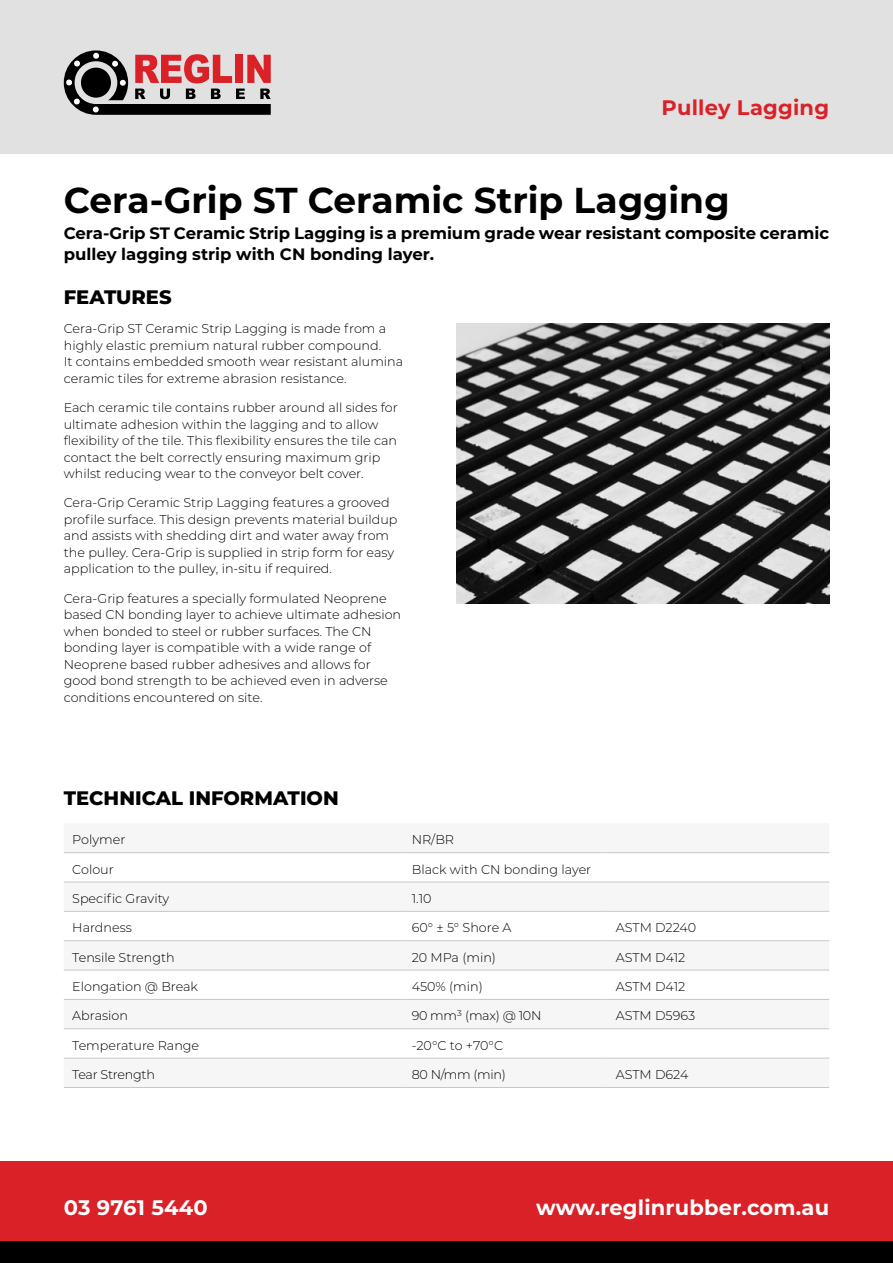
<style>
.page{position:relative;width:893px;height:1263px;background:#fff}
.page>*{position:absolute;margin:0;border:0;box-sizing:border-box;transform-origin:0 0}
.t1{font:700 36px "Montserrat";color:#000}
.t2{font:700 21px "Montserrat";letter-spacing:.01em;color:#fff}
.t3{font:700 21px "Montserrat";letter-spacing:.01em;color:#da2128}
.t4{font:800 19.5px "Montserrat";color:#000}
.t5{font:700 16.5px/21px "Montserrat";color:#000}
.t6{font:300 12.75px/16.5px "Montserrat";color:#000}
.t7{font:300 12.75px "Montserrat";letter-spacing:-.02em;color:#000}
</style>
<div class="page">
<div style="left:0;top:0;width:893px;height:153px;background:#e1e1e1"></div>
<div style="left:0;top:1161px;width:893px;height:81px;background:#da2128"></div>
<div style="left:0;top:1242px;width:893px;height:21px;background:#000"></div>
<svg style="left:64px;top:50px;width:207px;height:65px"></svg>
<img style="left:456px;top:323px;width:373px;height:280px">
<svg style="left:64px;top:881px;width:765px;height:206px;fill:#f6f6f6"></svg>
<hr style="left:64px;top:852px;width:339px;height:1px;background:#c7c8ca">
<hr style="left:403px;top:852px;width:204px;height:1px;background:#c7c8ca">
<hr style="left:607px;top:852px;width:222px;height:1px;background:#c7c8ca">
<hr style="left:64px;top:882px;width:339px;height:1px;background:#c7c8ca">
<hr style="left:403px;top:882px;width:204px;height:1px;background:#c7c8ca">
<hr style="left:607px;top:882px;width:222px;height:1px;background:#c7c8ca">
<hr style="left:64px;top:911px;width:339px;height:1px;background:#c7c8ca">
<hr style="left:403px;top:911px;width:204px;height:1px;background:#c7c8ca">
<hr style="left:607px;top:911px;width:222px;height:1px;background:#c7c8ca">
<hr style="left:64px;top:940px;width:339px;height:1px;background:#c7c8ca">
<hr style="left:403px;top:940px;width:204px;height:1px;background:#c7c8ca">
<hr style="left:607px;top:940px;width:222px;height:1px;background:#c7c8ca">
<hr style="left:64px;top:970px;width:339px;height:1px;background:#c7c8ca">
<hr style="left:403px;top:970px;width:204px;height:1px;background:#c7c8ca">
<hr style="left:607px;top:970px;width:222px;height:1px;background:#c7c8ca">
<hr style="left:64px;top:999px;width:339px;height:1px;background:#c7c8ca">
<hr style="left:403px;top:999px;width:204px;height:1px;background:#c7c8ca">
<hr style="left:607px;top:999px;width:222px;height:1px;background:#c7c8ca">
<hr style="left:64px;top:1028px;width:339px;height:1px;background:#c7c8ca">
<hr style="left:403px;top:1028px;width:204px;height:1px;background:#c7c8ca">
<hr style="left:607px;top:1028px;width:222px;height:1px;background:#c7c8ca">
<hr style="left:64px;top:1058px;width:339px;height:1px;background:#c7c8ca">
<hr style="left:403px;top:1058px;width:204px;height:1px;background:#c7c8ca">
<hr style="left:607px;top:1058px;width:222px;height:1px;background:#c7c8ca">
<hr style="left:64px;top:1087px;width:339px;height:1px;background:#c7c8ca">
<hr style="left:403px;top:1087px;width:204px;height:1px;background:#c7c8ca">
<hr style="left:607px;top:1087px;width:222px;height:1px;background:#c7c8ca">
<h2 class="t3" style="left:661px;top:92px;width:169px">Pulley Lagging</h2>
<h1 class="t1" style="left:64px;top:175px;width:667px">Cera-Grip ST Ceramic Strip Lagging</h1>
<p class="t5" style="left:64px;top:221px;width:767px">Cera-Grip ST Ceramic Strip Lagging is a premium grade wear resistant composite ceramic pulley lagging strip with CN bonding layer.</p>
<h3 class="t4" style="left:64px;top:283px;width:109px">FEATURES</h3>
<p class="t6" style="left:64px;top:320px;width:341px">Cera-Grip ST Ceramic Strip Lagging is made from a highly elastic premium natural rubber compound.<br>It contains embedded smooth wear resistant alumina ceramic tiles for extreme abrasion resistance.</p>
<p class="t6" style="left:64px;top:399px;width:335px">Each ceramic tile contains rubber around all sides for ultimate adhesion within the lagging and to allow flexibility of the tile. This flexibility ensures the tile can contact the belt correctly ensuring maximum grip whilst reducing wear to the conveyor belt cover.</p>
<p class="t6" style="left:64px;top:494px;width:335px">Cera-Grip Ceramic Strip Lagging features a grooved profile surface. This design prevents material buildup and assists with shedding dirt and water away from the pulley. Cera-Grip is supplied in strip form for easy application to the pulley, in-situ if required.</p>
<p class="t6" style="left:64px;top:589px;width:339px">Cera-Grip features a specially formulated Neoprene based CN bonding layer to achieve ultimate adhesion when bonded to steel or rubber surfaces. The CN bonding layer is compatible with a wide range of Neoprene based rubber adhesives and allows for good bond strength to be achieved even in adverse conditions encountered on site.</p>
<h3 class="t4" style="left:64px;top:783px;width:277px">TECHNICAL INFORMATION</h3>
<p class="t6" style="left:72px;top:831px;width:55px">Polymer</p>
<p class="t6" style="left:412px;top:831px;width:44px">NR/BR</p>
<p class="t6" style="left:72px;top:860px;width:43px">Colour</p>
<p class="t6" style="left:412px;top:860px;width:181px">Black with CN bonding layer</p>
<p class="t6" style="left:72px;top:890px;width:99px">Specific Gravity</p>
<p class="t6" style="left:412px;top:890px;width:21px">1.10</p>
<p class="t6" style="left:72px;top:919px;width:61px">Hardness</p>
<p class="t6" style="left:412px;top:919px;width:101px">60° ± 5° Shore A</p>
<p class="t6" style="left:616px;top:919px;width:82px">ASTM D2240</p>
<p class="t6" style="left:72px;top:948px;width:104px">Tensile Strength</p>
<p class="t6" style="left:412px;top:948px;width:86px">20 MPa (min)</p>
<p class="t6" style="left:616px;top:948px;width:71px">ASTM D412</p>
<p class="t6" style="left:72px;top:978px;width:127px">Elongation @ Break</p>
<p class="t6" style="left:412px;top:978px;width:73px">450% (min)</p>
<p class="t6" style="left:616px;top:978px;width:71px">ASTM D412</p>
<p class="t6" style="left:72px;top:1007px;width:57px">Abrasion</p>
<p class="t7" style="left:412px;top:1007px;width:131px">90 mm³ (max) @ 10N</p>
<p class="t6" style="left:616px;top:1007px;width:81px">ASTM D5963</p>
<p class="t6" style="left:72px;top:1036px;width:129px">Temperature Range</p>
<p class="t6" style="left:412px;top:1036px;width:93px">-20°C to +70°C</p>
<p class="t7" style="left:72px;top:1066px;width:84px">Tear Strength</p>
<p class="t6" style="left:412px;top:1066px;width:96px">80 N/mm (min)</p>
<p class="t6" style="left:616px;top:1066px;width:74px">ASTM D624</p>
<h2 class="t2" style="left:64px;top:1193px;width:145px">03 9761 5440</h2>
<h2 class="t2" style="left:536px;top:1193px;width:294px">www.reglinrubber.com.au</h2>
</div>
